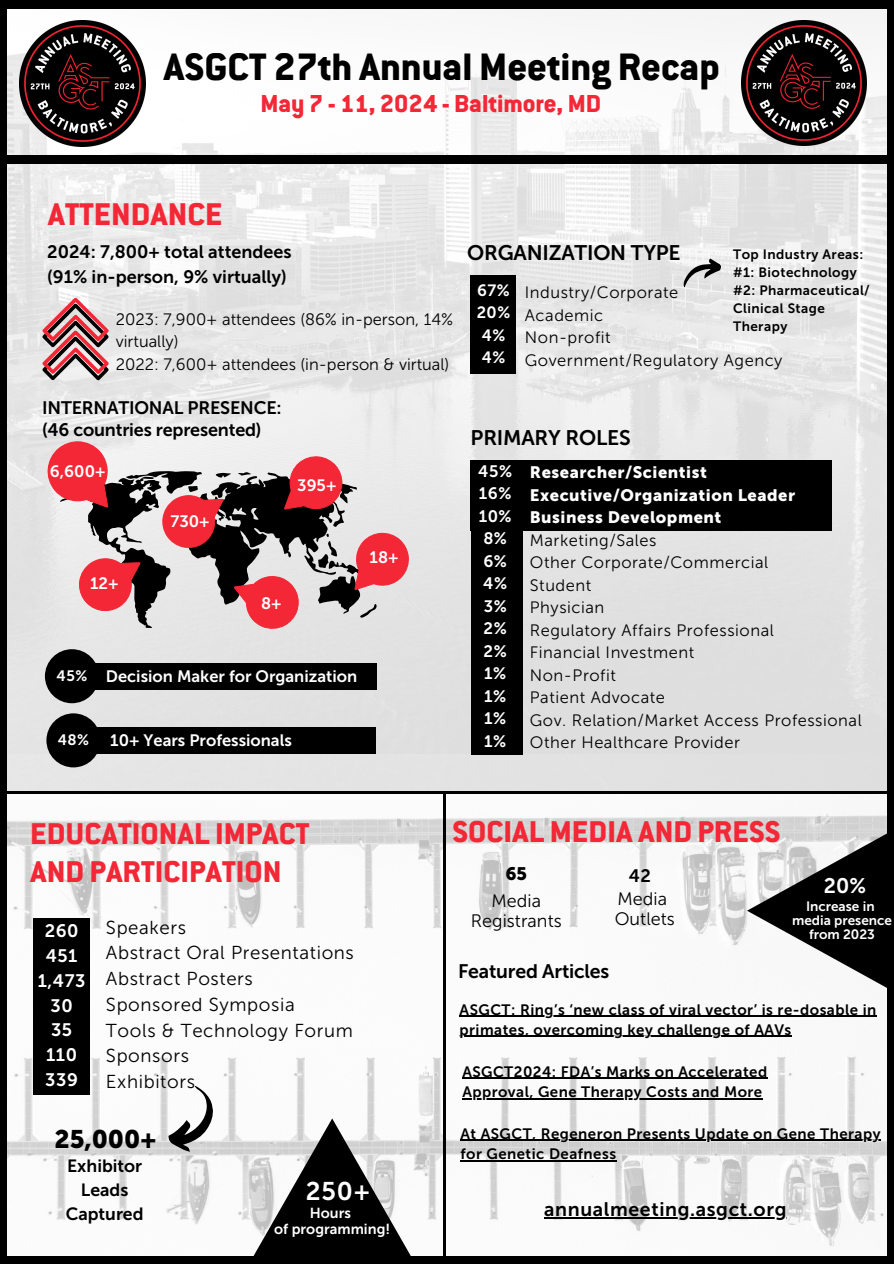
<style>
.page{position:relative;width:894px;height:1264px;background:#fff}
.page>*{position:absolute;margin:0;border:0;box-sizing:border-box;transform-origin:0 0}
.t1{font:800 42px "Conduit ITC Pro";color:#000}
.t2{font:800 34.5px "Conduit ITC Pro";color:#f32735}
.t3{font:800 33px/38.2px "Conduit ITC Pro";color:#f32735}
.t4{font:800 27px "Conduit ITC Pro";color:#f32735}
.t5{font:25.5px "Museo Sans 700";color:#fff}
.t6{font:25.35px "Museo Sans 900";color:#000}
.t7{font:21px "Museo Sans 700";letter-spacing:-.01em;color:#000}
.t8{font:21px "Museo Sans 700";color:#fff}
.t9{font:19.5px "Museo Sans 700";letter-spacing:.03em;color:#000}
.t10{font:19.5px "Museo Sans 700";letter-spacing:-.01em;color:#000}
.t11{font:18.75px "Museo Sans 300";letter-spacing:.03em;color:#000}
.t12{font:18px/24.8px "Museo Sans 700";letter-spacing:-.01em;color:#000}
.t13{font:18px "Museo Sans 300";letter-spacing:.005em;color:#000}
.t14{font:18px/24.8px "Museo Sans 700";letter-spacing:.03em;color:#fff;text-align:center}
.t15{font:18px "Museo Sans 900";color:#000}
.t16{font:17.7px/23.7px "Museo Sans 700";color:#000;text-align:center}
.t17{font:16.5px "Museo Sans 300";letter-spacing:.03em;color:#000}
.t18{font:16.5px "Museo Sans 700";color:#fff}
.t19{font:16.5px/22.5px "Museo Sans 300";color:#000}
.t20{font:16.5px "Museo Sans 900";letter-spacing:.03em;color:#fff}
.t21{font:16.2px "Museo Sans 700";color:#fff}
.t22{font:15px/20.2px "Museo Sans 700";letter-spacing:.03em;color:#000}
.t23{font:15px "Museo Sans 700";color:#fff}
.t24{font:14.4px "Museo Sans 700";color:#fff}
.t25{font:13.5px/18px "Museo Sans 700";letter-spacing:.03em;color:#000}
.t26{font:13.5px/14.4px "Museo Sans 700";color:#fff;text-align:center}
</style>
<div class="page">
<img style="left:7px;top:8px;width:879px;height:746px">
<svg style="left:284px;top:454px;width:58px;height:56px;background:#dc4953"></svg>
<img style="left:7px;top:754px;width:879px;height:502px">
<hr style="left:443px;top:792px;width:2px;height:471px;background:#000">
<svg style="left:45px;top:441px;width:179px;height:176px;background:#c08f92"></svg>
<svg style="left:347px;top:527px;width:65px;height:64px;background:#e47078"></svg>
<div style="left:50px;top:727px;width:325px;height:27px;background:#000"></div>
<div style="left:470px;top:549px;width:52px;height:205px;background:#000"></div>
<div style="left:33px;top:918px;width:56px;height:176px;background:#000"></div>
<svg style="left:42px;top:298px;width:67px;height:82px;background:#b7888b"></svg>
<div style="left:470px;top:276px;width:46px;height:98px;background:#000"></div>
<hr style="left:0;top:791px;width:893px;height:2px;background:#000">
<div style="left:0;top:0;width:893px;height:8px;background:#000"></div>
<div style="left:0;top:0;width:7px;height:1263px;background:#000"></div>
<div style="left:886px;top:0;width:7px;height:1262px;background:#000"></div>
<div style="left:0;top:156px;width:893px;height:8px;background:#000"></div>
<svg style="left:233px;top:561px;width:77px;height:77px;background:#d9888e"></svg>
<svg style="left:677px;top:255px;width:45px;height:34px"></svg>
<div style="left:2px;top:1256px;width:891px;height:7px;background:#000"></div>
<div style="left:470px;top:461px;width:52px;height:149px;background:#000"></div>
<div style="left:470px;top:460px;width:361px;height:70px;background:#000"></div>
<div style="left:46px;top:713px;width:54px;height:54px;background:#000;border-radius:50%"></div>
<div style="left:49px;top:663px;width:327px;height:27px;background:#000"></div>
<div style="left:45px;top:649px;width:54px;height:54px;background:#000;border-radius:50%"></div>
<svg style="left:162px;top:1083px;width:56px;height:71px"></svg>
<svg style="left:746px;top:831px;width:141px;height:159px"></svg>
<svg style="left:252px;top:1118px;width:160px;height:138px"></svg>
<img style="left:19px;top:21px;width:126px;height:126px">
<hr style="left:460px;top:1139px;width:420px;height:1px;background:#000">
<hr style="left:460px;top:1160px;width:156px;height:1px;background:#000">
<hr style="left:459px;top:1015px;width:417px;height:1px;background:#000">
<hr style="left:459px;top:1035px;width:332px;height:2px;background:#000">
<hr style="left:462px;top:1077px;width:305px;height:2px;background:#000">
<hr style="left:462px;top:1098px;width:300px;height:1px;background:#000">
<img style="left:741px;top:21px;width:125px;height:124px">
<hr style="left:544px;top:1217px;width:242px;height:1px;background:#000">
<p class="t1" style="left:163px;top:50px;width:557px">ASGCT 27th Annual Meeting Recap</p>
<p class="t4" style="left:260px;top:93px;width:342px">May 7 - 11, 2024 - Baltimore, MD</p>
<p class="t2" style="left:48px;top:201px;width:176px">ATTENDANCE</p>
<p class="t12" style="left:47px;top:239px;width:246px">2024: 7,800+ total attendees (91% in-person, 9% virtually)</p>
<p class="t19" style="left:116px;top:308px;width:339px">2023: 7,900+ attendees (86% in-person, 14% virtually)</p>
<p class="t19" style="left:116px;top:353px;width:335px">2022: 7,600+ attendees (in-person &amp; virtual)</p>
<p class="t12" style="left:42px;top:397px;width:241px;line-height:21.3px">INTERNATIONAL PRESENCE: (46 countries represented)</p>
<p class="t18" style="left:50px;top:461px;width:57px">6,600+</p>
<p class="t18" style="left:90px;top:574px;width:30px">12+</p>
<p class="t18" style="left:170px;top:511px;width:41px">730+</p>
<p class="t18" style="left:297px;top:475px;width:41px">395+</p>
<p class="t18" style="left:261px;top:593px;width:22px">8+</p>
<p class="t18" style="left:369px;top:547px;width:30px">18+</p>
<h2 class="t23" style="left:57px;top:666px;width:32px">45%</h2>
<p class="t18" style="left:106px;top:666px;width:253px">Decision Maker for Organization</p>
<h3 class="t23" style="left:58px;top:730px;width:33px">48%</h3>
<p class="t18" style="left:110px;top:730px;width:183px">10+ Years Professionals</p>
<p class="t7" style="left:467px;top:240px;width:215px">ORGANIZATION TYPE</p>
<p class="t25" style="left:732px;top:245px;width:132px">Top Industry Areas:</p>
<p class="t25" style="left:732px;top:263px;width:125px">#1: Biotechnology</p>
<p class="t25" style="left:732px;top:281px;width:138px">#2: Pharmaceutical/</p>
<p class="t25" style="left:732px;top:299px;width:93px">Clinical Stage<br>Therapy</p>
<p class="t21" style="left:477px;top:280px;width:34px">67%</p>
<p class="t21" style="left:476px;top:303px;width:35px">20%</p>
<p class="t21" style="left:481px;top:325px;width:25px">4%</p>
<p class="t21" style="left:481px;top:348px;width:25px">4%</p>
<p class="t17" style="left:525px;top:282px;width:155px">Industry/Corporate</p>
<p class="t17" style="left:525px;top:305px;width:80px">Academic</p>
<p class="t17" style="left:525px;top:327px;width:87px">Non-profit</p>
<h1 class="t17" style="left:525px;top:350px;width:259px">Government/Regulatory Agency</h1>
<p class="t7" style="left:470px;top:425px;width:162px">PRIMARY ROLES</p>
<h4 class="t18" style="left:478px;top:461px;width:35px">45%</h4>
<p class="t18" style="left:479px;top:484px;width:34px">16%</p>
<p class="t18" style="left:478px;top:506px;width:34px">10%</p>
<p class="t18" style="left:483px;top:529px;width:25px">8%</p>
<p class="t18" style="left:483px;top:551px;width:25px">6%</p>
<p class="t18" style="left:483px;top:574px;width:25px">4%</p>
<p class="t18" style="left:483px;top:596px;width:25px">3%</p>
<p class="t18" style="left:483px;top:619px;width:25px">2%</p>
<p class="t18" style="left:483px;top:641px;width:25px">2%</p>
<p class="t18" style="left:484px;top:664px;width:24px">1%</p>
<p class="t18" style="left:484px;top:686px;width:24px">1%</p>
<p class="t18" style="left:484px;top:709px;width:24px">1%</p>
<p class="t18" style="left:484px;top:731px;width:24px">1%</p>
<p class="t20" style="left:529px;top:462px;width:178px">Researcher/Scientist</p>
<p class="t20" style="left:529px;top:485px;width:267px">Executive/Organization Leader</p>
<p class="t20" style="left:529px;top:507px;width:193px">Business Development</p>
<p class="t17" style="left:529px;top:530px;width:128px">Marketing/Sales</p>
<p class="t17" style="left:529px;top:552px;width:240px">Other Corporate/Commercial</p>
<p class="t17" style="left:529px;top:575px;width:63px">Student</p>
<p class="t17" style="left:529px;top:597px;width:76px">Physician</p>
<p class="t17" style="left:529px;top:620px;width:245px">Regulatory Affairs Professional</p>
<p class="t17" style="left:529px;top:642px;width:166px">Financial Investment</p>
<p class="t17" style="left:529px;top:665px;width:87px">Non-Profit</p>
<p class="t17" style="left:529px;top:687px;width:136px">Patient Advocate</p>
<p class="t17" style="left:529px;top:710px;width:333px">Gov. Relation/Market Access Professional</p>
<h4 class="t17" style="left:529px;top:732px;width:211px">Other Healthcare Provider</h4>
<p class="t3" style="left:30px;top:817px;width:281px">EDUCATIONAL IMPACT<br>AND PARTICIPATION</p>
<h6 class="t14" style="left:38px;top:918px;width:49px">260<br>451<br>1,473<br>30<br>35<br>110<br>339</h6>
<p class="t11" style="left:106px;top:916px;width:82px">Speakers</p>
<h4 class="t11" style="left:106px;top:941px;width:249px">Abstract Oral Presentations</h4>
<p class="t11" style="left:106px;top:967px;width:148px">Abstract Posters</p>
<p class="t11" style="left:106px;top:993px;width:190px">Sponsored Symposia</p>
<p class="t11" style="left:106px;top:1018px;width:248px">Tools &amp; Technology Forum</p>
<p class="t11" style="left:106px;top:1044px;width:84px">Sponsors</p>
<p class="t11" style="left:106px;top:1070px;width:90px">Exhibitors</p>
<p class="t6" style="left:54px;top:1123px;width:103px">25,000+</p>
<p class="t16" style="left:66px;top:1154px;width:79px">Exhibitor<br>Leads<br>Captured</p>
<p class="t5" style="left:306px;top:1175px;width:65px">250+</p>
<p class="t24" style="left:310px;top:1204px;width:43px">Hours</p>
<p class="t24" style="left:274px;top:1219px;width:117px">of programming!</p>
<p class="t3" style="left:452px;top:816px;width:329px">SOCIAL MEDIA AND PRESS</p>
<p class="t15" style="left:505px;top:863px;width:23px">65</p>
<p class="t13" style="left:491px;top:889px;width:51px">Media</p>
<p class="t13" style="left:470px;top:910px;width:92px">Registrants</p>
<p class="t12" style="left:628px;top:863px;width:24px">42</p>
<p class="t13" style="left:617px;top:888px;width:51px">Media</p>
<p class="t13" style="left:614px;top:908px;width:62px">Outlets</p>
<p class="t10" style="left:458px;top:959px;width:153px">Featured Articles</p>
<p class="t8" style="left:823px;top:873px;width:44px">20%</p>
<p class="t26" style="left:805px;top:898px;width:70px">Increase in</p>
<p class="t26" style="left:791px;top:913px;width:101px">media presence from 2023</p>
<p class="t22" style="left:459px;top:999px;width:418px">ASGCT: Ring’s ‘new class of viral vector’ is re-dosable in</p>
<h2 class="t22" style="left:459px;top:1019px;width:333px">primates, overcoming key challenge of AAVs</h2>
<h2 class="t22" style="left:462px;top:1061px;width:306px">ASGCT2024: FDA’s Marks on Accelerated</h2>
<p class="t22" style="left:462px;top:1081px;width:301px">Approval, Gene Therapy Costs and More</p>
<p class="t22" style="left:460px;top:1123px;width:421px">At ASGCT, Regeneron Presents Update on Gene Therapy for Genetic Deafness</p>
<h5 class="t9" style="left:544px;top:1197px;width:244px">annualmeeting.asgct.org</h5>
</div>
